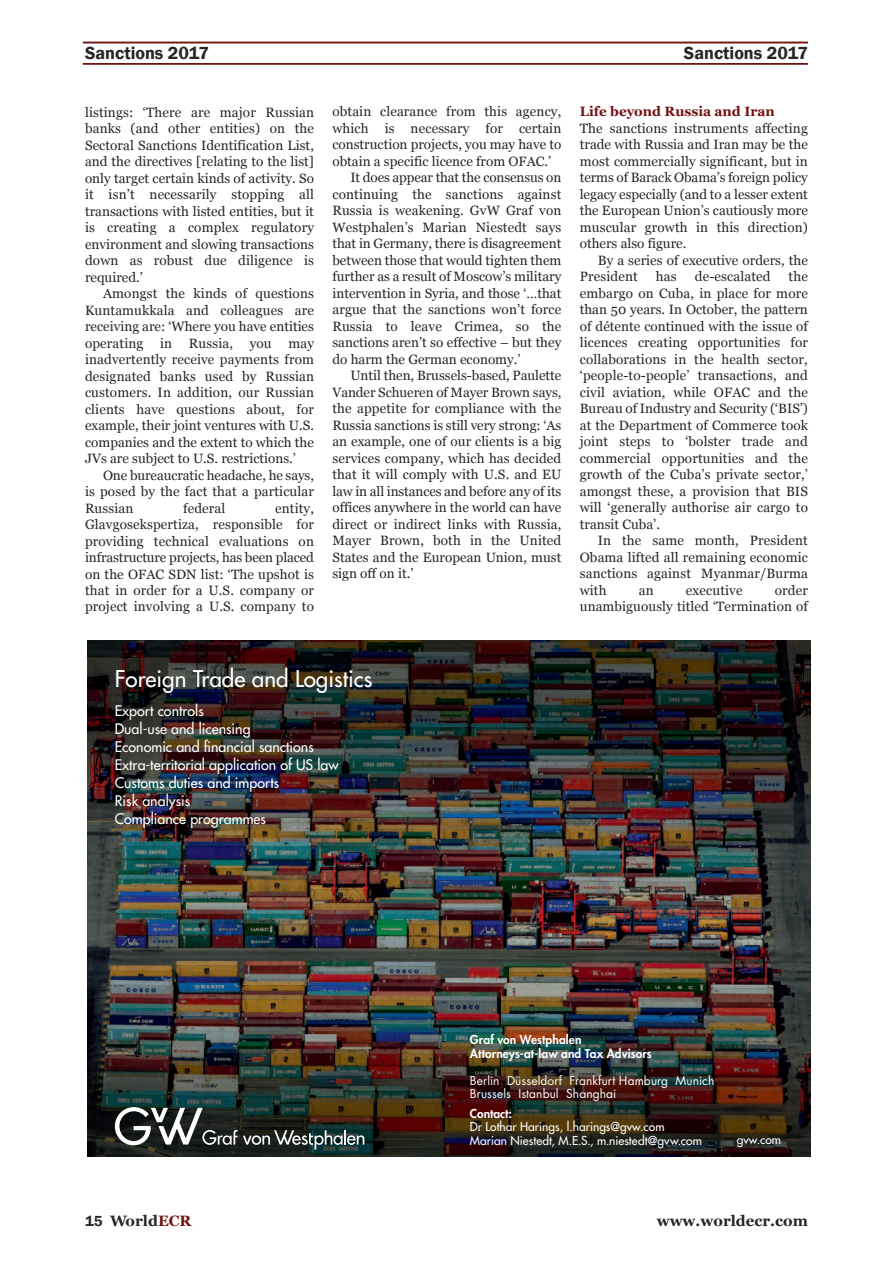
<style>
.page{position:relative;width:893px;height:1263px;background:#fff}
.page>*{position:absolute;margin:0;border:0;box-sizing:border-box;transform-origin:0 0}
.t1{font:500 22.5px "Futura Std";color:#fff}
.t2{font:600 18px "Franklin Gothic";color:#272627}
.t3{font:700 15px "Georgia";color:#272627}
.t4{font:500 14.25px/18px "Futura Std";color:#fff}
.t5{font:13.5px/16.5px "Georgia";letter-spacing:.005em;color:#272627;text-align:justify}
.t6{font:700 13.5px "Georgia";color:#711110}
.t7{font:500 12px/13.5px "Futura Std";color:#fff}
.t8{font:12px/13.5px "Futura Std";letter-spacing:.01em;color:#fff}
.t9{font:800 12px/13.5px "Futura Std";letter-spacing:.005em;color:#fff}
.s1{font-family:"Franklin Gothic";font-weight:600}
.s2{color:#711110}
</style>
<div class="page">
<hr style="left:83px;top:42px;width:725px;height:1px;background:#711110">
<hr style="left:83px;top:63px;width:725px;height:2px;background:#711110">
<img style="left:87px;top:641px;width:723px;height:516px">
<svg style="left:115px;top:1107px;width:249px;height:43px;background:#424843"></svg>
<svg style="left:204px;top:740px;width:6px;height:12px"></svg>
<h2 class="t2" style="left:85px;top:42px;width:125px">Sanctions 2017</h2>
<h2 class="t2" style="left:684px;top:42px;width:125px">Sanctions 2017</h2>
<p class="t5" style="left:85px;top:104px;width:230px">listings: ‘There are major Russian banks (and other entities) on the Sectoral Sanctions Identification List, and the directives [relating to the list] only target certain kinds of activity. So it isn’t necessarily stopping all transactions with listed entities, but it is creating a complex regulatory environment and slowing transactions down as robust due diligence is required.’</p>
<p class="t5" style="left:85px;top:285px;width:230px;text-indent:18px">Amongst the kinds of questions Kuntamukkala and colleagues are receiving are: ‘Where you have entities operating in Russia, you may inadvertently receive payments from designated banks used by Russian customers. In addition, our Russian clients have questions about, for example, their joint ventures with U.S. companies and the extent to which the JVs are subject to U.S. restrictions.’</p>
<p class="t5" style="left:85px;top:466px;width:230px;text-indent:18px">One bureaucratic headache, he says, is posed by the fact that a particular Russian</p>
<p class="t5" style="left:183px;top:499px;width:44px">federal</p>
<p class="t5" style="left:85px;top:499px;width:230px;text-indent:190px">entity, Glavgosekspertiza, responsible for providing technical evaluations on infrastructure projects, has been placed on the OFAC SDN list: ‘The upshot is that in order for a U.S. company or project involving a U.S. company to</p>
<p class="t5" style="left:332px;top:103px;width:230px">obtain clearance from this agency,</p>
<p class="t5" style="left:332px;top:120px;width:230px">which is necessary for certain</p>
<p class="t5" style="left:332px;top:136px;width:230px">construction projects, you may have to</p>
<p class="t5" style="left:332px;top:153px;width:220px">obtain a specific licence from OFAC.’</p>
<p class="t5" style="left:350px;top:169px;width:212px">It does appear that the consensus on</p>
<p class="t5" style="left:332px;top:186px;width:230px">continuing the sanctions against</p>
<p class="t5" style="left:332px;top:202px;width:230px">Russia is weakening. GvW Graf von</p>
<p class="t5" style="left:332px;top:219px;width:230px">Westphalen’s Marian Niestedt says</p>
<p class="t5" style="left:332px;top:235px;width:230px">that in Germany, there is disagreement</p>
<p class="t5" style="left:332px;top:252px;width:230px">between those that would tighten them</p>
<p class="t5" style="left:332px;top:268px;width:230px">further as a result of Moscow’s military</p>
<p class="t5" style="left:332px;top:285px;width:230px">intervention in Syria, and those ‘…that</p>
<p class="t5" style="left:332px;top:301px;width:230px">argue that the sanctions won’t force</p>
<p class="t5" style="left:332px;top:318px;width:230px">Russia to leave Crimea, so the</p>
<p class="t5" style="left:332px;top:334px;width:230px">sanctions aren’t so effective – but they</p>
<p class="t5" style="left:332px;top:351px;width:190px">do harm the German economy.’</p>
<p class="t5" style="left:350px;top:367px;width:212px">Until then, Brussels-based, Paulette</p>
<p class="t5" style="left:332px;top:384px;width:230px">Vander Schueren of Mayer Brown says,</p>
<p class="t5" style="left:332px;top:400px;width:230px">the appetite for compliance with the</p>
<p class="t5" style="left:332px;top:417px;width:230px">Russia sanctions is still very strong: ‘As</p>
<p class="t5" style="left:332px;top:433px;width:230px">an example, one of our clients is a big</p>
<p class="t5" style="left:332px;top:450px;width:230px">services company, which has decided</p>
<p class="t5" style="left:332px;top:466px;width:230px">that it will comply with U.S. and EU</p>
<p class="t5" style="left:332px;top:483px;width:230px">law in all instances and before any of its</p>
<p class="t5" style="left:332px;top:499px;width:230px">offices anywhere in the world can have</p>
<p class="t5" style="left:332px;top:516px;width:230px">direct or indirect links with Russia,</p>
<p class="t5" style="left:332px;top:532px;width:230px">Mayer Brown, both in the United</p>
<p class="t5" style="left:332px;top:549px;width:230px">States and the European Union, must</p>
<p class="t5" style="left:332px;top:565px;width:83px">sign off on it.’</p>
<p class="t6" style="left:580px;top:104px;width:196px">Life beyond Russia and iran</p>
<p class="t5" style="left:580px;top:120px;width:230px">The sanctions instruments affecting trade with Russia and Iran may be the most commercially significant, but in terms of Barack Obama’s foreign policy legacy especially (and to a lesser extent the European Union’s cautiously more muscular growth in this direction) others also figure.</p>
<p class="t5" style="left:580px;top:252px;width:230px;text-indent:18px">By a series of executive orders, the<br>President</p>
<p class="t5" style="left:580px;top:268px;width:230px;text-indent:209px">the embargo on Cuba, in place for more than 50 years. In October, the pattern of détente continued with the issue of licences creating opportunities for collaborations in the health sector, ‘people-to-people’ transactions, and civil aviation, while OFAC and the Bureau of Industry and Security (‘BIS’) at the Department of Commerce took joint steps to ‘bolster trade and commercial opportunities and the growth of the Cuba’s private sector,’ amongst these, a provision that BIS will ‘generally authorise air cargo to transit Cuba’.</p>
<p class="t5" style="left:580px;top:532px;width:230px;text-indent:18px">In the same month, President Obama lifted all remaining economic sanctions against Myanmar/Burma with</p>
<p class="t5" style="left:656px;top:268px;width:22px">has</p>
<p class="t5" style="left:695px;top:268px;width:77px">de-escalated</p>
<p class="t5" style="left:580px;top:582px;width:230px;text-align:right">order<br>unambiguously titled ‘Termination of</p>
<p class="t5" style="left:639px;top:582px;width:16px">an</p>
<p class="t5" style="left:686px;top:582px;width:58px">executive</p>
<h1 class="t1" style="left:115px;top:667px;width:259px">Foreign Trade and Logistics</h1>
<p class="t4" style="left:115px;top:703px;width:226px">Export controls<br>Dual-use and licensing<br>Economic and nancial sanctions<br>Extra-territorial application of US law<br>Customs duties and imports<br>Risk analysis<br>Compliance programmes</p>
<p class="t9" style="left:470px;top:1034px;width:183px">Graf von Westphalen<br>Attorneys-at-law and Tax Advisors</p>
<p class="t8" style="left:470px;top:1074px;width:246px">Berlin Düsseldorf Frankfurt Hamburg Munich<br>Brussels Istanbul Shanghai</p>
<p class="t9" style="left:470px;top:1107px;width:44px">Contact:</p>
<p class="t7" style="left:470px;top:1121px;width:234px">Dr Lothar Harings, l.harings@gvw.com<br>Marian Niestedt, M.E.S., m.niestedt@gvw.com</p>
<p class="t7" style="left:737px;top:1134px;width:46px">gvw.com</p>
<p class="t3" style="left:85px;top:1212px;width:108px"><span class="s1">15</span> World<span class="s2">ECR</span></p>
<p class="t3" style="left:657px;top:1212px;width:153px">www.worldecr.com</p>
</div>
